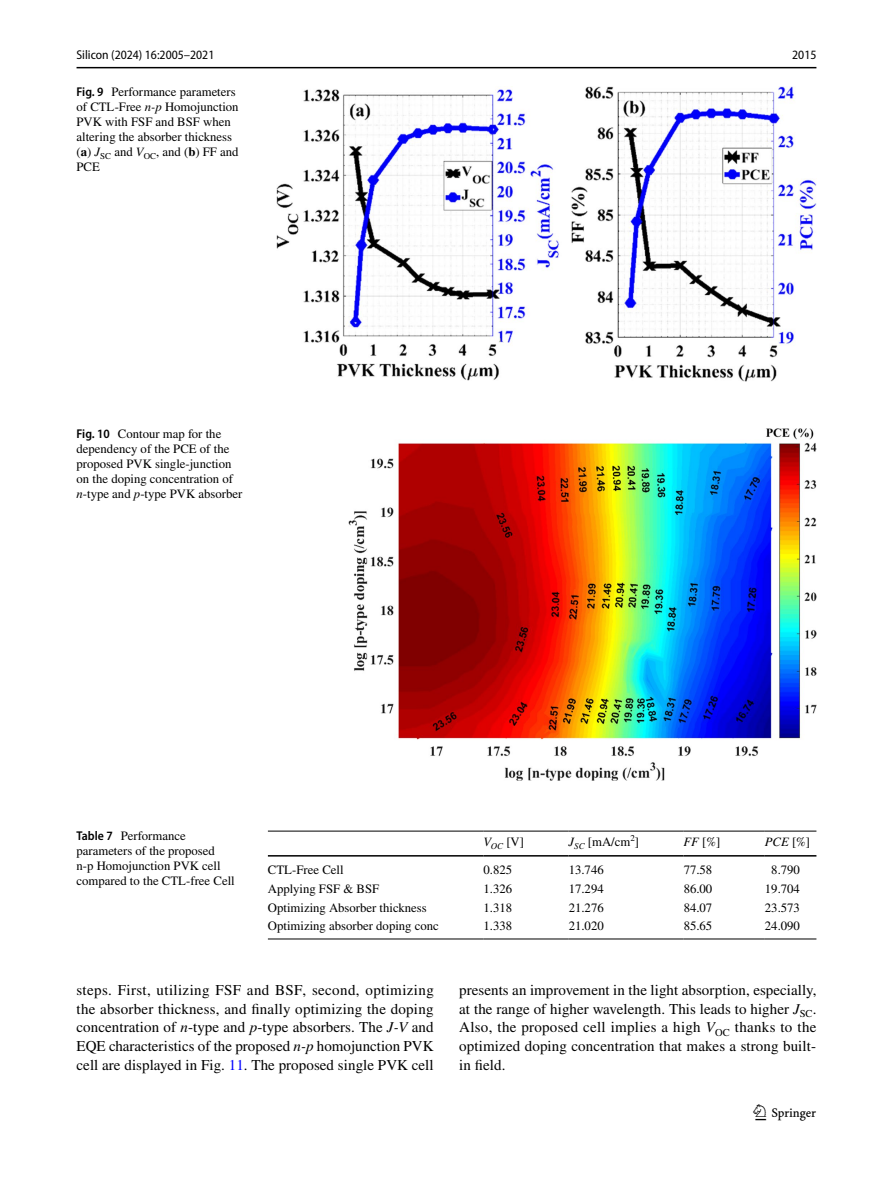
<style>
.page{position:relative;width:893px;height:1187px;background:#fff}
.page>*{position:absolute;margin:0;border:0;box-sizing:border-box;transform-origin:0 0}
.t1{font:22.5px "Springnew Regular 3";color:#000}
.t2{font:15px/18.8px "STIX";letter-spacing:.005em;color:#000;text-align:justify}
.t3{font:12.75px/15px "STIX";color:#000}
.t4{font:semi-condensed 12.75px "Myriad Pro";color:#000}
.t5{font:italic 12.75px "STIX";color:#000}
.s1{font-family:"Myriad Pro";font-weight:600;font-stretch:semi-condensed}
.s2{font-style:italic}
.s3{font-weight:700}
.s4{font-style:normal}
.s5{color:#00f}
</style>
<div class="page">
<hr style="left:77px;top:67px;width:739px;height:1px;background:#000">
<img style="left:276px;top:87px;width:540px;height:295px">
<img style="left:349px;top:428px;width:467px;height:352px">
<hr style="left:268px;top:830px;width:215px;height:1px;background:#000">
<hr style="left:268px;top:855px;width:215px;height:1px;background:#000">
<hr style="left:483px;top:830px;width:86px;height:1px;background:#000">
<hr style="left:483px;top:855px;width:86px;height:1px;background:#000">
<hr style="left:569px;top:830px;width:114px;height:1px;background:#000">
<hr style="left:569px;top:855px;width:114px;height:1px;background:#000">
<hr style="left:683px;top:830px;width:82px;height:1px;background:#000">
<hr style="left:683px;top:855px;width:82px;height:1px;background:#000">
<hr style="left:765px;top:830px;width:51px;height:1px;background:#000">
<hr style="left:765px;top:855px;width:51px;height:1px;background:#000">
<hr style="left:268px;top:938px;width:215px;height:1px;background:#000">
<hr style="left:483px;top:938px;width:86px;height:1px;background:#000">
<hr style="left:569px;top:938px;width:114px;height:1px;background:#000">
<hr style="left:683px;top:938px;width:82px;height:1px;background:#000">
<hr style="left:765px;top:938px;width:51px;height:1px;background:#000">
<p class="t4" style="left:77px;top:48px;width:139px">Silicon (2024) 16:2005–2021</p>
<p class="t4" style="left:792px;top:48px;width:26px">2015</p>
<p class="t3" style="left:77px;top:85px;width:164px"><span class="s1">Fig. 9</span> Performance parameters of CTL-Free <span class="s2">n-p</span> Homojunction<br>PVK with FSF and BSF when altering the absorber thickness (<span class="s3">a</span>) <span class="s2">J</span><sub>SC</sub> and <span class="s2">V</span><sub>OC</sub>, and (<span class="s3">b</span>) FF and<br>PCE</p>
<p class="t3" style="left:77px;top:427px;width:167px"><span class="s1">Fig. 10</span> Contour map for the dependency of the PCE of the proposed PVK single-junction on the doping concentration of <span class="s2">n</span>-type and <span class="s2">p</span>-type PVK absorber</p>
<p class="t3" style="left:77px;top:829px;width:160px"><span class="s1">Table 7</span> Performance parameters of the proposed n-p Homojunction PVK cell compared to the CTL-free Cell</p>
<p class="t3" style="left:483px;top:835px;width:42px"><span class="s2">V</span><sub>OC</sub> [V]</p>
<p class="t3" style="left:569px;top:835px;width:72px"><span class="s2">J</span><sub>SC</sub> [mA/cm<sup>2</sup>]</p>
<p class="t3" style="left:683px;top:835px;width:38px"><span class="s2">FF</span> [%]</p>
<p class="t5" style="left:765px;top:833px;width:47px">PCE <span class="s4">[%]</span></p>
<p class="t3" style="left:268px;top:863px;width:77px">CTL-Free Cell</p>
<p class="t3" style="left:483px;top:863px;width:30px">0.825</p>
<p class="t3" style="left:569px;top:863px;width:37px">13.746</p>
<p class="t3" style="left:684px;top:863px;width:30px">77.58</p>
<p class="t3" style="left:771px;top:863px;width:30px">8.790</p>
<p class="t3" style="left:268px;top:881px;width:113px">Applying FSF &amp; BSF</p>
<p class="t3" style="left:483px;top:881px;width:30px">1.326</p>
<p class="t3" style="left:569px;top:881px;width:37px">17.294</p>
<p class="t3" style="left:684px;top:881px;width:30px">86.00</p>
<p class="t3" style="left:765px;top:881px;width:37px">19.704</p>
<p class="t3" style="left:268px;top:900px;width:160px">Optimizing Absorber thickness</p>
<p class="t3" style="left:483px;top:900px;width:30px">1.318</p>
<p class="t3" style="left:569px;top:900px;width:37px">21.276</p>
<p class="t3" style="left:684px;top:900px;width:30px">84.07</p>
<p class="t3" style="left:765px;top:900px;width:37px">23.573</p>
<p class="t3" style="left:268px;top:919px;width:173px">Optimizing absorber doping conc</p>
<p class="t3" style="left:483px;top:919px;width:30px">1.338</p>
<p class="t3" style="left:569px;top:919px;width:37px">21.020</p>
<p class="t3" style="left:684px;top:919px;width:30px">85.65</p>
<p class="t3" style="left:765px;top:919px;width:37px">24.090</p>
<p class="t2" style="left:77px;top:981px;width:359px">steps. First, utilizing FSF and BSF, second, optimizing the absorber thickness, and finally optimizing the doping concentration of <span class="s2">n</span>-type and <span class="s2">p</span>-type absorbers. The <span class="s2">J-V</span> and EQE characteristics of the proposed <span class="s2">n-p</span> homojunction PVK cell are displayed in Fig. <span class="s5">11</span>. The proposed single PVK cell</p>
<p class="t2" style="left:459px;top:981px;width:359px">presents an improvement in the light absorption, especially, at the range of higher wavelength. This leads to higher <span class="s2">J</span><sub>SC</sub>.<br>Also, the proposed cell implies a high <span class="s2">V</span><sub>OC</sub> thanks to the optimized doping concentration that makes a strong built&shy;in field.</p>
<h1 class="t1" style="left:755px;top:1104px;width:62px">1 3</h1>
</div>
